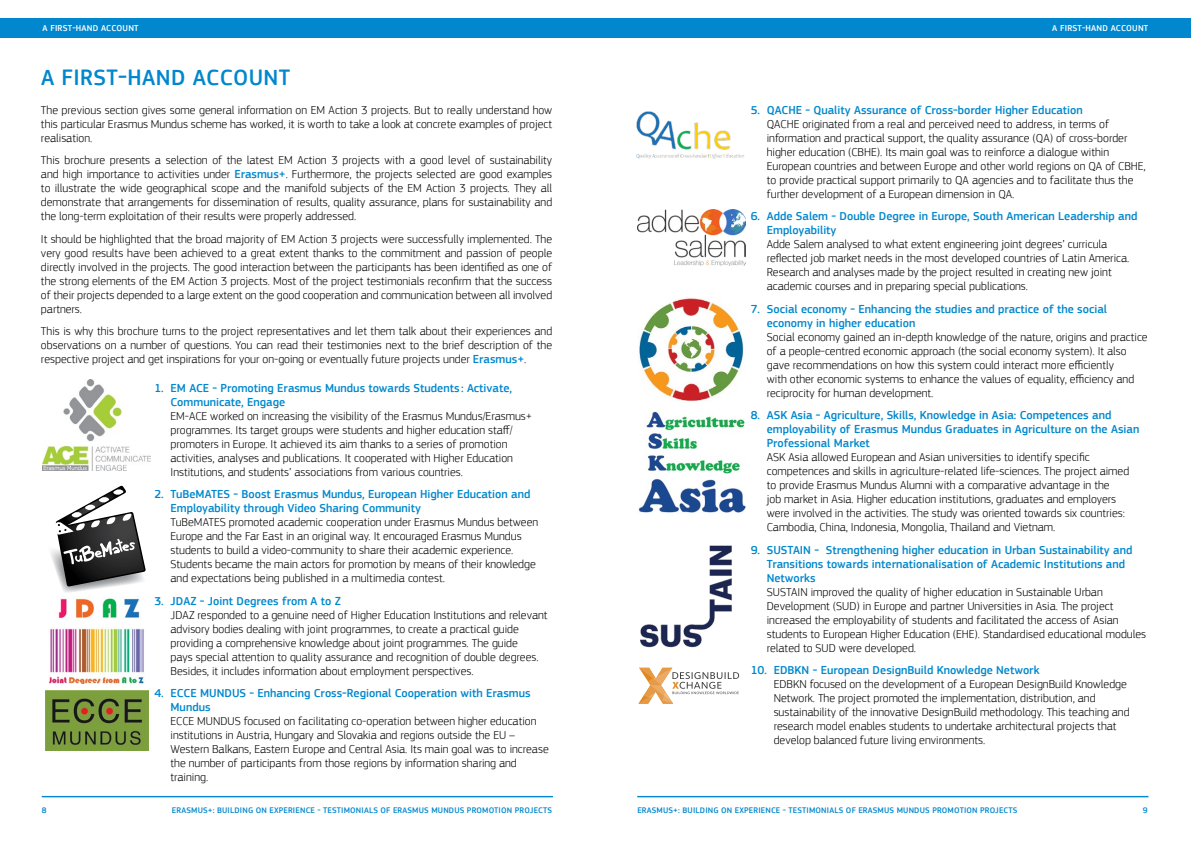
<style>
.page{position:relative;width:1191px;height:842px;background:#fff}
.page>*{position:absolute;margin:0;border:0;box-sizing:border-box;transform-origin:0 0}
.t1{font:500 23px "EC Square Sans Pro";letter-spacing:.02em;color:#0087cd}
.t2{font:300 12px/14px "EC Square Sans Pro";color:#000}
.t3{font:500 12px/14px "EC Square Sans Pro";color:#0087cd}
.t4{font:500 8.9px "EC Square Sans Pro";letter-spacing:.02em;color:#fff}
.t5{font:500 8.4px "EC Square Sans Pro";letter-spacing:.02em;color:#0087cd}
.s1{font-weight:500;color:#0087cd}
</style>
<div class="page">
<div style="left:585px;top:18px;width:606px;height:19px;background:#0087cd"></div>
<hr style="left:637px;top:796px;width:511px;height:1px;background:#0087cd">
<div style="left:0;top:18px;width:604px;height:19px;background:#0087cd"></div>
<hr style="left:42px;top:796px;width:511px;height:1px;background:#0087cd">
<img style="left:42px;top:380px;width:109px;height:90px">
<img style="left:49px;top:598px;width:95px;height:85px">
<img style="left:45px;top:691px;width:103px;height:59px">
<img style="left:51px;top:550px;width:63px;height:42px">
<svg style="left:55px;top:486px;width:91px;height:100px"></svg>
<img style="left:637px;top:209px;width:108px;height:57px">
<img style="left:639px;top:298px;width:105px;height:103px">
<img style="left:636px;top:154px;width:108px;height:5px">
<img style="left:636px;top:111px;width:95px;height:43px">
<img style="left:638px;top:411px;width:107px;height:102px">
<img style="left:641px;top:545px;width:91px;height:103px">
<svg style="left:638px;top:668px;width:101px;height:36px"></svg>
<p class="t4" style="left:43px;top:23px;width:98px">A FIRST-HAND ACCOUNT</p>
<p class="t4" style="left:1052px;top:23px;width:98px">A FIRST-HAND ACCOUNT</p>
<h1 class="t1" style="left:41px;top:64px;width:251px">A FIRST-HAND ACCOUNT</h1>
<p class="t3" style="left:750px;top:103px;width:334px">5. QACHE - Quality Assurance of Cross-border Higher Education</p>
<p class="t2" style="left:767px;top:117px;width:380px">QACHE originated from a real and perceived need to address, in terms of information and practical support, the quality assurance (QA) of cross-border higher education (CBHE). Its main goal was to reinforce a dialogue within European countries and between Europe and other world regions on QA of CBHE, to provide practical support primarily to QA agencies and to facilitate thus the further development of a European dimension in QA.</p>
<p class="t3" style="left:767px;top:209px;width:372px;text-indent:-16px">6. Adde Salem - Double Degree in Europe, South American Leadership and<br>Employability</p>
<p class="t2" style="left:767px;top:237px;width:364px">Adde Salem analysed to what extent engineering joint degrees’ curricula reflected job market needs in the most developed countries of Latin America.<br>Research and analyses made by the project resulted in creating new joint academic courses and in preparing special publications.</p>
<p class="t3" style="left:767px;top:302px;width:342px;text-indent:-16px">7. Social economy - Enhancing the studies and practice of the social economy in higher education</p>
<p class="t2" style="left:767px;top:330px;width:382px">Social economy gained an in-depth knowledge of the nature, origins and practice of a people-centred economic approach (the social economy system). It also gave recommendations on how this system could interact more efficiently<br>with other economic systems to enhance the values of equality, efficiency and reciprocity for human development.</p>
<p class="t3" style="left:767px;top:408px;width:374px;text-indent:-16px">8. ASK Asia - Agriculture, Skills, Knowledge in Asia: Competences and employability of Erasmus Mundus Graduates in Agriculture on the Asian<br>Professional Market</p>
<p class="t2" style="left:767px;top:450px;width:364px">ASK Asia allowed European and Asian universities to identify specific competences and skills in agriculture-related life-sciences. The project aimed to provide Erasmus Mundus Alumni with a comparative advantage in the<br>job market in Asia. Higher education institutions, graduates and employers were involved in the activities. The study was oriented towards six countries:<br>Cambodia, China, Indonesia, Mongolia, Thailand and Vietnam.</p>
<p class="t3" style="left:767px;top:543px;width:367px;text-indent:-16px">9. SUSTAIN - Strengthening higher education in Urban Sustainability and<br>Transitions towards internationalisation of Academic Institutions and<br>Networks</p>
<p class="t2" style="left:767px;top:585px;width:381px">SUSTAIN improved the quality of higher education in Sustainable Urban Development (SUD) in Europe and partner Universities in Asia. The project increased the employability of students and facilitated the access of Asian students to European Higher Education (EHE). Standardised educational modules related to SUD were developed.</p>
<p class="t3" style="left:750px;top:664px;width:290px">10. EDBKN - European DesignBuild Knowledge Network</p>
<p class="t2" style="left:773px;top:677px;width:357px">EDBKN focused on the development of a European DesignBuild Knowledge Network. The project promoted the implementation, distribution, and sustainability of the innovative DesignBuild methodology. This teaching and research model enables students to undertake architectural projects that develop balanced future living environments.</p>
<p class="t2" style="left:41px;top:103px;width:513px;text-align:justify">The previous section gives some general information on EM Action 3 projects. But to really understand how this particular Erasmus Mundus scheme has worked, it is worth to take a look at concrete examples of project realisation.</p>
<p class="t2" style="left:41px;top:153px;width:513px;text-align:justify">This brochure presents a selection of the latest EM Action 3 projects with a good level of sustainability and high importance to activities under <span class="s1">Erasmus+</span>. Furthermore, the projects selected are good examples to illustrate the wide geographical scope and the manifold subjects of the EM Action 3 projects. They all demonstrate that arrangements for dissemination of results, quality assurance, plans for sustainability and the long-term exploitation of their results were properly addressed.</p>
<p class="t2" style="left:41px;top:232px;width:513px;text-align:justify">It should be highlighted that the broad majority of EM Action 3 projects were successfully implemented. The very good results have been achieved to a great extent thanks to the commitment and passion of people directly involved in the projects. The good interaction between the participants has been identified as one of the strong elements of the EM Action 3 projects. Most of the project testimonials reconfirm that the success of their projects depended to a large extent on the good cooperation and communication between all involved partners.</p>
<p class="t2" style="left:41px;top:324px;width:513px;text-align:justify">This is why this brochure turns to the project representatives and let them talk about their experiences and observations on a number of questions. You can read their testimonies next to the brief description of the respective project and get inspirations for your on-going or eventually future projects under <span class="s1">Erasmus+</span>.</p>
<p class="t3" style="left:170px;top:381px;width:343px;text-indent:-16px">1. EM ACE - Promoting Erasmus Mundus towards Students : Activate,<br>Communicate, Engage</p>
<p class="t2" style="left:170px;top:409px;width:363px">EM-ACE worked on increasing the visibility of the Erasmus Mundus/Erasmus+ programmes. Its target groups were students and higher education staff/ promoters in Europe. It achieved its aim thanks to a series of promotion activities, analyses and publications. It cooperated with Higher Education Institutions, and students’ associations from various countries.</p>
<p class="t3" style="left:170px;top:487px;width:361px;text-indent:-16px">2. TuBeMATES - Boost Erasmus Mundus, European Higher Education and<br>Employability through Video Sharing Community</p>
<p class="t2" style="left:170px;top:515px;width:369px">TuBeMATES promoted academic cooperation under Erasmus Mundus between Europe and the Far East in an original way. It encouraged Erasmus Mundus students to build a video-community to share their academic experience.<br>Students became the main actors for promotion by means of their knowledge and expectations being published in a multimedia contest.</p>
<p class="t3" style="left:154px;top:594px;width:188px">3. JDAZ - Joint Degrees from A to Z</p>
<p class="t2" style="left:170px;top:608px;width:378px">JDAZ responded to a genuine need of Higher Education Institutions and relevant advisory bodies dealing with joint programmes, to create a practical guide providing a comprehensive knowledge about joint programmes. The guide<br>pays special attention to quality assurance and recognition of double degrees.<br>Besides, it includes information about employment perspectives.</p>
<p class="t3" style="left:170px;top:686px;width:362px;text-indent:-16px">4. ECCE MUNDUS - Enhancing Cross-Regional Cooperation with Erasmus<br>Mundus</p>
<p class="t2" style="left:170px;top:714px;width:380px">ECCE MUNDUS focused on facilitating co-operation between higher education institutions in Austria, Hungary and Slovakia and regions outside the EU – Western Balkans, Eastern Europe and Central Asia. Its main goal was to increase the number of participants from those regions by information sharing and training.</p>
<p class="t5" style="left:42px;top:805px;width:6px">8</p>
<p class="t5" style="left:172px;top:805px;width:382px">ERASMUS+: BUILDING ON EXPERIENCE - TESTIMONIALS OF ERASMUS MUNDUS PROMOTION PROJECTS</p>
<p class="t5" style="left:637px;top:805px;width:382px">ERASMUS+: BUILDING ON EXPERIENCE - TESTIMONIALS OF ERASMUS MUNDUS PROMOTION PROJECTS</p>
<p class="t5" style="left:1142px;top:805px;width:6px">9</p>
</div>
